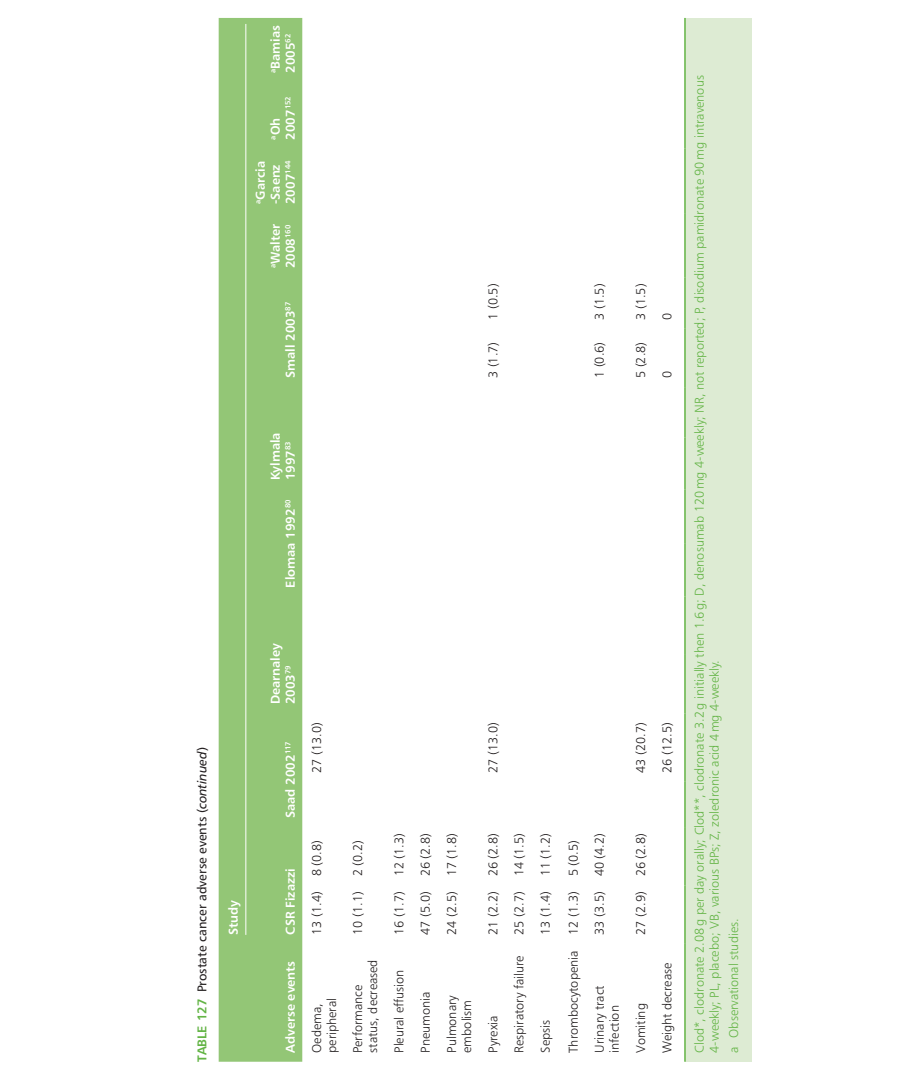
<style>
.page{position:relative;width:919px;height:1079px;background:#fff}
.page>*{position:absolute;margin:0;border:0;box-sizing:border-box;transform-origin:0 0}
._7_2_Table_text__Tab{font:12.75px/15px "Humanist 777 BT Light B";color:#231f20}
._7_51_Table__notes_f{font:12.75px/15px "Humanist 777 BT Light B";color:#63b445}
._7_10_Table_head__Ta{font:12.75px/15px "Humanist 777 BT Bold B";color:#fff}
._7_0_Table_legend__T{font:12.75px "Humanist 777 BT Roman B";color:#231f20}
._7_5_Table__notes{font:12.75px "Humanist 777 BT Light B";color:#63b445}
._7_05_Table_head_gro{font:12.75px "Humanist 777 BT Bold B";color:#fff}
.s1{font-family:"Humanist 777 BT Bold B";color:#63b445}
.s2{font-family:"Humanist 777 BT Italic B"}
</style>
<div class="page">
<div style="left:219px;top:18px;width:83px;height:1043px;background:#93c676"></div>
<div style="left:685px;top:18px;width:66px;height:1043px;background:#ddebd3"></div>
<hr style="left:684px;top:943px;width:1px;height:118px;background:#63b445">
<hr style="left:684px;top:885px;width:1px;height:58px;background:#63b445">
<hr style="left:684px;top:827px;width:1px;height:58px;background:#63b445">
<hr style="left:684px;top:781px;width:1px;height:46px;background:#63b445">
<hr style="left:684px;top:713px;width:1px;height:68px;background:#63b445">
<hr style="left:684px;top:655px;width:1px;height:58px;background:#63b445">
<hr style="left:684px;top:596px;width:1px;height:59px;background:#63b445">
<hr style="left:684px;top:544px;width:1px;height:52px;background:#63b445">
<hr style="left:684px;top:489px;width:1px;height:55px;background:#63b445">
<hr style="left:684px;top:437px;width:1px;height:52px;background:#63b445">
<hr style="left:684px;top:387px;width:1px;height:50px;background:#63b445">
<hr style="left:684px;top:329px;width:1px;height:58px;background:#63b445">
<hr style="left:684px;top:277px;width:1px;height:52px;background:#63b445">
<hr style="left:684px;top:213px;width:1px;height:64px;background:#63b445">
<hr style="left:684px;top:149px;width:1px;height:64px;background:#63b445">
<hr style="left:684px;top:82px;width:1px;height:67px;background:#63b445">
<hr style="left:684px;top:18px;width:1px;height:64px;background:#63b445">
<hr style="left:245px;top:24px;width:1px;height:910px;background:#fff">
<p class="_7_0_Table_legend__T" style="left:194px;top:1061px;width:316px;rotate:-90deg"><span class="s1">TABLE 127</span> Prostate cancer adverse events (<span class="s2">continued</span>)</p>
<p class="_7_10_Table_head__Ta" style="left:267px;top:73px;width:49px;rotate:-90deg"><sup>a</sup>Bamias<br>2005<sup>62</sup></p>
<p class="_7_10_Table_head__Ta" style="left:267px;top:140px;width:45px;rotate:-90deg"><sup>a</sup>Oh<br>2007<sup>152</sup></p>
<p class="_7_10_Table_head__Ta" style="left:252px;top:204px;width:45px;rotate:-90deg"><sup>a</sup>Garcia -Saenz<br>2007<sup>144</sup></p>
<p class="_7_10_Table_head__Ta" style="left:267px;top:268px;width:46px;rotate:-90deg"><sup>a</sup>Walter<br>2008<sup>160</sup></p>
<p class="_7_10_Table_head__Ta" style="left:282px;top:378px;width:78px;rotate:-90deg">Small 2003<sup>87</sup></p>
<p class="_7_10_Table_head__Ta" style="left:267px;top:480px;width:49px;rotate:-90deg">Kylmala<br>1997<sup>83</sup></p>
<p class="_7_10_Table_head__Ta" style="left:282px;top:587px;width:89px;rotate:-90deg">Elomaa 1992<sup>80</sup></p>
<p class="_7_2_Table_text__Tab" style="left:485px;top:320px;width:38px;rotate:-90deg">1 (0.5)</p>
<p class="_7_2_Table_text__Tab" style="left:485px;top:378px;width:38px;rotate:-90deg">3 (1.7)</p>
<p class="_7_2_Table_text__Tab" style="left:591px;top:320px;width:38px;rotate:-90deg">3 (1.5)</p>
<p class="_7_2_Table_text__Tab" style="left:591px;top:378px;width:38px;rotate:-90deg">1 (0.6)</p>
<p class="_7_2_Table_text__Tab" style="left:633px;top:320px;width:38px;rotate:-90deg">3 (1.5)</p>
<p class="_7_2_Table_text__Tab" style="left:633px;top:378px;width:38px;rotate:-90deg">5 (2.8)</p>
<p class="_7_2_Table_text__Tab" style="left:659px;top:320px;width:9px;rotate:-90deg">0</p>
<p class="_7_2_Table_text__Tab" style="left:659px;top:378px;width:9px;rotate:-90deg">0</p>
<p class="_7_05_Table_head_gro" style="left:225px;top:934px;width:37px;rotate:-90deg">Study</p>
<p class="_7_10_Table_head__Ta" style="left:267px;top:704px;width:62px;rotate:-90deg">Dearnaley<br>2003<sup>79</sup></p>
<p class="_7_10_Table_head__Ta" style="left:282px;top:818px;width:78px;rotate:-90deg">Saad 2002<sup>117</sup></p>
<p class="_7_10_Table_head__Ta" style="left:282px;top:934px;width:68px;rotate:-90deg">CSR Fizazzi</p>
<p class="_7_10_Table_head__Ta" style="left:282px;top:1052px;width:93px;rotate:-90deg">Adverse events</p>
<p class="_7_2_Table_text__Tab" style="left:309px;top:772px;width:52px;rotate:-90deg">27 (13.0)</p>
<p class="_7_2_Table_text__Tab" style="left:309px;top:876px;width:38px;rotate:-90deg">8 (0.8)</p>
<p class="_7_2_Table_text__Tab" style="left:309px;top:934px;width:45px;rotate:-90deg">13 (1.4)</p>
<p class="_7_2_Table_text__Tab" style="left:309px;top:1052px;width:56px;rotate:-90deg">Oedema, peripheral</p>
<p class="_7_2_Table_text__Tab" style="left:350px;top:876px;width:38px;rotate:-90deg">2 (0.2)</p>
<p class="_7_2_Table_text__Tab" style="left:350px;top:934px;width:45px;rotate:-90deg">10 (1.1)</p>
<p class="_7_2_Table_text__Tab" style="left:350px;top:1052px;width:95px;rotate:-90deg">Performance status, decreased</p>
<p class="_7_2_Table_text__Tab" style="left:391px;top:876px;width:45px;rotate:-90deg">12 (1.3)</p>
<p class="_7_2_Table_text__Tab" style="left:391px;top:934px;width:45px;rotate:-90deg">16 (1.7)</p>
<p class="_7_2_Table_text__Tab" style="left:391px;top:1052px;width:85px;rotate:-90deg">Pleural effusion</p>
<p class="_7_2_Table_text__Tab" style="left:417px;top:876px;width:45px;rotate:-90deg">26 (2.8)</p>
<p class="_7_2_Table_text__Tab" style="left:417px;top:934px;width:45px;rotate:-90deg">47 (5.0)</p>
<p class="_7_2_Table_text__Tab" style="left:417px;top:1052px;width:62px;rotate:-90deg">Pneumonia</p>
<p class="_7_2_Table_text__Tab" style="left:444px;top:876px;width:45px;rotate:-90deg">17 (1.8)</p>
<p class="_7_2_Table_text__Tab" style="left:444px;top:934px;width:45px;rotate:-90deg">24 (2.5)</p>
<p class="_7_2_Table_text__Tab" style="left:444px;top:1052px;width:59px;rotate:-90deg">Pulmonary embolism</p>
<p class="_7_2_Table_text__Tab" style="left:485px;top:772px;width:52px;rotate:-90deg">27 (13.0)</p>
<p class="_7_2_Table_text__Tab" style="left:485px;top:876px;width:45px;rotate:-90deg">26 (2.8)</p>
<p class="_7_2_Table_text__Tab" style="left:485px;top:934px;width:45px;rotate:-90deg">21 (2.2)</p>
<p class="_7_2_Table_text__Tab" style="left:485px;top:1052px;width:38px;rotate:-90deg">Pyrexia</p>
<p class="_7_2_Table_text__Tab" style="left:511px;top:876px;width:45px;rotate:-90deg">14 (1.5)</p>
<p class="_7_2_Table_text__Tab" style="left:511px;top:934px;width:45px;rotate:-90deg">25 (2.7)</p>
<p class="_7_2_Table_text__Tab" style="left:511px;top:1052px;width:99px;rotate:-90deg">Respiratory failure</p>
<p class="_7_2_Table_text__Tab" style="left:537px;top:876px;width:45px;rotate:-90deg">11 (1.2)</p>
<p class="_7_2_Table_text__Tab" style="left:537px;top:934px;width:45px;rotate:-90deg">13 (1.4)</p>
<p class="_7_2_Table_text__Tab" style="left:537px;top:1052px;width:34px;rotate:-90deg">Sepsis</p>
<p class="_7_2_Table_text__Tab" style="left:565px;top:876px;width:38px;rotate:-90deg">5 (0.5)</p>
<p class="_7_2_Table_text__Tab" style="left:565px;top:934px;width:45px;rotate:-90deg">12 (1.3)</p>
<p class="_7_2_Table_text__Tab" style="left:565px;top:1052px;width:104px;rotate:-90deg">Thrombocytopenia</p>
<p class="_7_2_Table_text__Tab" style="left:591px;top:876px;width:45px;rotate:-90deg">40 (4.2)</p>
<p class="_7_2_Table_text__Tab" style="left:591px;top:934px;width:45px;rotate:-90deg">33 (3.5)</p>
<p class="_7_2_Table_text__Tab" style="left:591px;top:1052px;width:69px;rotate:-90deg">Urinary tract infection</p>
<p class="_7_2_Table_text__Tab" style="left:633px;top:772px;width:52px;rotate:-90deg">43 (20.7)</p>
<p class="_7_2_Table_text__Tab" style="left:659px;top:772px;width:52px;rotate:-90deg">26 (12.5)</p>
<p class="_7_2_Table_text__Tab" style="left:633px;top:876px;width:45px;rotate:-90deg">26 (2.8)</p>
<p class="_7_2_Table_text__Tab" style="left:633px;top:934px;width:45px;rotate:-90deg">27 (2.9)</p>
<p class="_7_2_Table_text__Tab" style="left:633px;top:1052px;width:51px;rotate:-90deg">Vomiting</p>
<p class="_7_2_Table_text__Tab" style="left:659px;top:1052px;width:91px;rotate:-90deg">Weight decrease</p>
<p class="_7_51_Table__notes_f" style="left:691px;top:1052px;width:978px;rotate:-90deg">Clod*, clodronate 2.08g per day orally; Clod**, clodronate 3.2g initially then 1.6g; D, denosumab 120mg 4-weekly; NR, not reported; P, disodium pamidronate 90mg intravenous<br>4-weekly; PL, placebo; VB, various BPs; Z, zoledronic acid 4mg 4-weekly.</p>
<p class="_7_5_Table__notes" style="left:726px;top:1052px;width:136px;rotate:-90deg">a Observational studies.</p>
</div>
